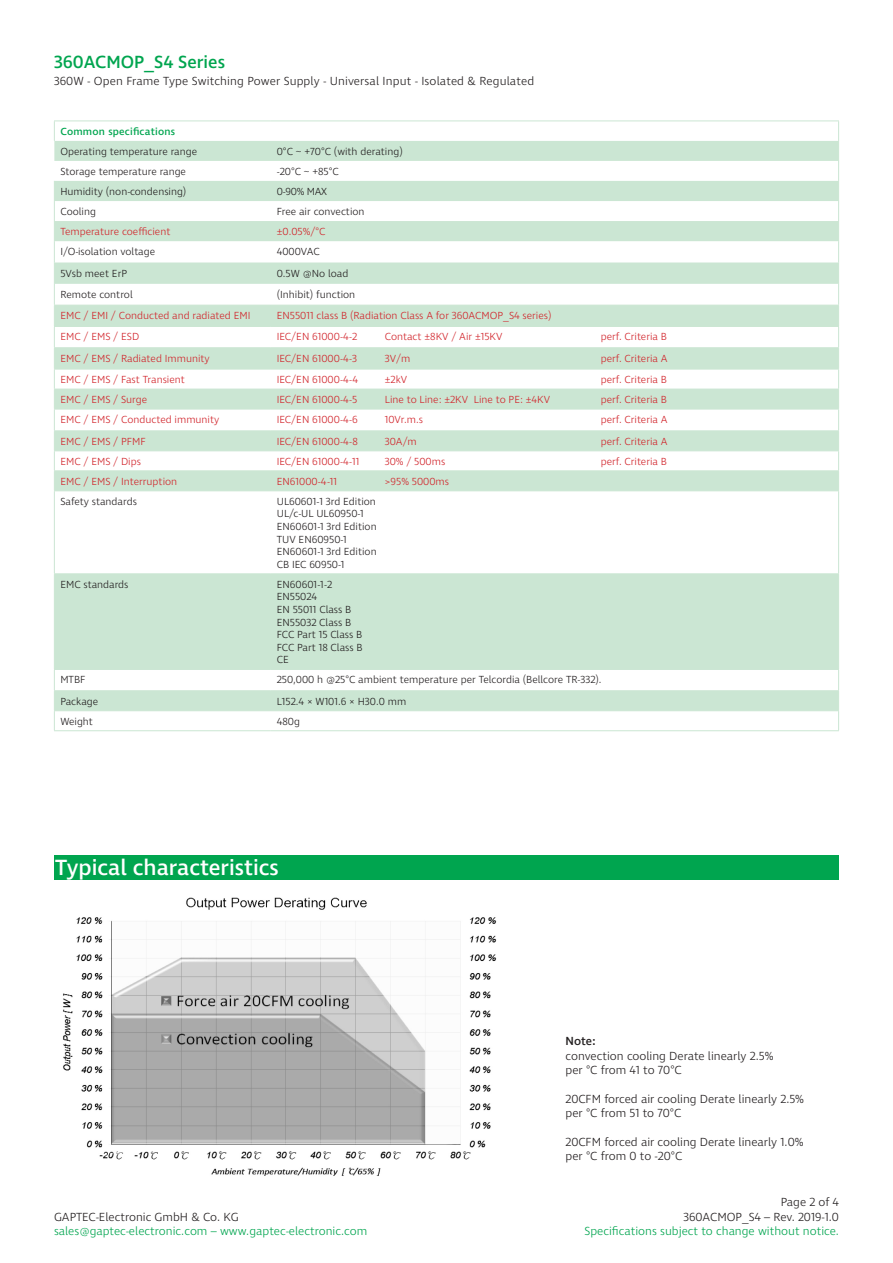
<style>
.page{position:relative;width:893px;height:1263px;background:#fff}
.page>*{position:absolute;margin:0;border:0;box-sizing:border-box;transform-origin:0 0}
.t1{font:500 22.5px "Ingra";color:#fff}
.t2{font:500 18px "Ingra";color:#00a54f}
.t3{font:300 12px/14.4px "Ingra";color:#231f20;text-align:right}
.t4{font:300 12px "Ingra";color:#00a54f}
.t5{font:500 12px "Ingra";color:#231f20}
.t6{font:300 10.5px "Ingra";color:#d1232a}
.t7{font:300 10.5px "Ingra";color:#231f20}
.t8{font:500 10.5px "Ingra";letter-spacing:.02em;color:#00a54f}
</style>
<div class="page">
<svg style="left:54px;top:141px;width:784px;height:569px;fill:#cbe6d3"></svg>
<svg style="left:54px;top:122px;width:1px;height:19px"></svg>
<hr style="left:54px;top:121px;width:217px;height:1px;background:#cbe6d3">
<hr style="left:271px;top:121px;width:568px;height:1px;background:#cbe6d3">
<hr style="left:54px;top:305px;width:217px;height:1px;background:#cbe6d3">
<hr style="left:271px;top:305px;width:568px;height:1px;background:#cbe6d3">
<hr style="left:54px;top:326px;width:217px;height:1px;background:#cbe6d3">
<hr style="left:54px;top:347px;width:217px;height:1px;background:#cbe6d3">
<hr style="left:54px;top:369px;width:217px;height:1px;background:#cbe6d3">
<hr style="left:54px;top:389px;width:217px;height:1px;background:#cbe6d3">
<hr style="left:271px;top:326px;width:568px;height:1px;background:#cbe6d3">
<hr style="left:271px;top:347px;width:568px;height:1px;background:#cbe6d3">
<hr style="left:271px;top:369px;width:568px;height:1px;background:#cbe6d3">
<hr style="left:271px;top:389px;width:568px;height:1px;background:#cbe6d3">
<hr style="left:54px;top:409px;width:217px;height:1px;background:#cbe6d3">
<hr style="left:271px;top:409px;width:568px;height:1px;background:#cbe6d3">
<hr style="left:54px;top:430px;width:217px;height:1px;background:#cbe6d3">
<hr style="left:271px;top:430px;width:568px;height:1px;background:#cbe6d3">
<svg style="left:54px;top:181px;width:1px;height:309px"></svg>
<hr style="left:54px;top:450px;width:217px;height:1px;background:#cbe6d3">
<hr style="left:54px;top:470px;width:217px;height:1px;background:#cbe6d3">
<hr style="left:271px;top:450px;width:568px;height:1px;background:#cbe6d3">
<hr style="left:271px;top:470px;width:568px;height:1px;background:#cbe6d3">
<svg style="left:838px;top:121px;width:1px;height:369px"></svg>
<hr style="left:54px;top:491px;width:1px;height:82px;background:#cbe6d3">
<hr style="left:54px;top:574px;width:1px;height:95px;background:#cbe6d3">
<hr style="left:54px;top:490px;width:217px;height:1px;background:#cbe6d3">
<hr style="left:271px;top:490px;width:568px;height:1px;background:#cbe6d3">
<hr style="left:838px;top:491px;width:1px;height:82px;background:#cbe6d3">
<hr style="left:838px;top:574px;width:1px;height:95px;background:#cbe6d3">
<svg style="left:54px;top:670px;width:1px;height:60px"></svg>
<hr style="left:54px;top:573px;width:217px;height:1px;background:#cbe6d3">
<hr style="left:54px;top:669px;width:217px;height:1px;background:#cbe6d3">
<hr style="left:54px;top:690px;width:217px;height:1px;background:#cbe6d3">
<hr style="left:54px;top:710px;width:217px;height:1px;background:#cbe6d3">
<hr style="left:54px;top:730px;width:217px;height:1px;background:#cbe6d3">
<svg style="left:838px;top:670px;width:1px;height:60px"></svg>
<hr style="left:271px;top:573px;width:568px;height:1px;background:#cbe6d3">
<hr style="left:271px;top:669px;width:568px;height:1px;background:#cbe6d3">
<hr style="left:271px;top:690px;width:568px;height:1px;background:#cbe6d3">
<hr style="left:271px;top:710px;width:568px;height:1px;background:#cbe6d3">
<hr style="left:271px;top:730px;width:568px;height:1px;background:#cbe6d3">
<img style="left:63px;top:897px;width:434px;height:279px">
<div style="left:54px;top:855px;width:785px;height:25px;background:#00a54f"></div>
<h2 class="t2" style="left:54px;top:50px;width:173px">360ACMOP_S4 Series</h2>
<p class="t3" style="left:54px;top:75px;width:482px">360W - Open Frame Type Switching Power Supply - Universal Input - Isolated &amp; Regulated</p>
<p class="t8" style="left:60px;top:125px;width:116px">Common specifications</p>
<p class="t7" style="left:60px;top:145px;width:138px">Operating temperature range</p>
<p class="t7" style="left:277px;top:145px;width:127px">0°C ~ +70°C (with derating)</p>
<p class="t7" style="left:60px;top:165px;width:127px">Storage temperature range</p>
<p class="t7" style="left:277px;top:165px;width:64px">-20°C ~ +85°C</p>
<p class="t7" style="left:60px;top:185px;width:128px">Humidity (non-condensing)</p>
<p class="t7" style="left:277px;top:185px;width:52px">0-90% MAX</p>
<p class="t7" style="left:60px;top:205px;width:37px">Cooling</p>
<p class="t7" style="left:277px;top:205px;width:89px">Free air convection</p>
<p class="t6" style="left:60px;top:225px;width:112px">Temperature coefficient</p>
<p class="t6" style="left:277px;top:225px;width:50px">±0.05%/°C</p>
<p class="t7" style="left:60px;top:245px;width:96px">I/O-isolation voltage</p>
<p class="t7" style="left:277px;top:245px;width:44px">4000VAC</p>
<p class="t7" style="left:60px;top:266px;width:68px">5Vsb meet ErP</p>
<p class="t7" style="left:277px;top:266px;width:73px">0.5W @No load</p>
<p class="t7" style="left:60px;top:288px;width:74px">Remote control</p>
<p class="t7" style="left:277px;top:288px;width:80px">(Inhibit) function</p>
<p class="t6" style="left:60px;top:309px;width:192px">EMC / EMI / Conducted and radiated EMI</p>
<p class="t6" style="left:277px;top:309px;width:276px">EN55011 class B (Radiation Class A for 360ACMOP_S4 series)</p>
<p class="t6" style="left:60px;top:330px;width:80px">EMC / EMS / ESD</p>
<p class="t6" style="left:277px;top:330px;width:82px">IEC/EN 61000-4-2</p>
<p class="t6" style="left:385px;top:330px;width:119px">Contact ±8KV / Air ±15KV</p>
<p class="t6" style="left:601px;top:330px;width:68px">perf. Criteria B</p>
<p class="t6" style="left:60px;top:352px;width:151px">EMC / EMS / Radiated Immunity</p>
<p class="t6" style="left:277px;top:352px;width:82px">IEC/EN 61000-4-3</p>
<p class="t6" style="left:385px;top:352px;width:27px">3V/m</p>
<p class="t6" style="left:601px;top:352px;width:68px">perf. Criteria A</p>
<p class="t6" style="left:60px;top:373px;width:126px">EMC / EMS / Fast Transient</p>
<p class="t6" style="left:277px;top:373px;width:83px">IEC/EN 61000-4-4</p>
<p class="t6" style="left:385px;top:373px;width:24px">±2kV</p>
<p class="t6" style="left:601px;top:373px;width:68px">perf. Criteria B</p>
<p class="t6" style="left:60px;top:393px;width:88px">EMC / EMS / Surge</p>
<p class="t6" style="left:277px;top:393px;width:82px">IEC/EN 61000-4-5</p>
<p class="t6" style="left:385px;top:393px;width:167px">Line to Line: ±2KV Line to PE: ±4KV</p>
<p class="t6" style="left:601px;top:393px;width:68px">perf. Criteria B</p>
<p class="t6" style="left:60px;top:413px;width:160px">EMC / EMS / Conducted immunity</p>
<p class="t6" style="left:277px;top:413px;width:83px">IEC/EN 61000-4-6</p>
<p class="t6" style="left:385px;top:413px;width:40px">10Vr.m.s</p>
<p class="t6" style="left:601px;top:413px;width:68px">perf. Criteria A</p>
<p class="t6" style="left:60px;top:435px;width:87px">EMC / EMS / PFMF</p>
<p class="t6" style="left:277px;top:435px;width:83px">IEC/EN 61000-4-8</p>
<p class="t6" style="left:385px;top:435px;width:34px">30A/m</p>
<p class="t6" style="left:601px;top:435px;width:68px">perf. Criteria A</p>
<p class="t6" style="left:60px;top:455px;width:82px">EMC / EMS / Dips</p>
<p class="t6" style="left:277px;top:455px;width:84px">IEC/EN 61000-4-11</p>
<p class="t6" style="left:385px;top:455px;width:62px">30% / 500ms</p>
<p class="t6" style="left:601px;top:455px;width:68px">perf. Criteria B</p>
<p class="t6" style="left:60px;top:475px;width:118px">EMC / EMS / Interruption</p>
<p class="t6" style="left:277px;top:475px;width:62px">EN61000-4-11</p>
<p class="t6" style="left:385px;top:475px;width:66px">&gt;95% 5000ms</p>
<p class="t7" style="left:60px;top:495px;width:78px">Safety standards</p>
<p class="t7" style="left:277px;top:495px;width:101px">UL60601-1 3rd Edition</p>
<p class="t7" style="left:277px;top:507px;width:89px">UL/c-UL UL60950-1</p>
<p class="t7" style="left:277px;top:520px;width:101px">EN60601-1 3rd Edition</p>
<p class="t7" style="left:277px;top:533px;width:72px">TUV EN60950-1</p>
<p class="t7" style="left:277px;top:545px;width:101px">EN60601-1 3rd Edition</p>
<p class="t7" style="left:277px;top:558px;width:69px">CB IEC 60950-1</p>
<p class="t7" style="left:60px;top:578px;width:70px">EMC standards</p>
<p class="t7" style="left:277px;top:578px;width:57px">EN60601-1-2</p>
<p class="t7" style="left:277px;top:590px;width:42px">EN55024</p>
<p class="t7" style="left:277px;top:603px;width:76px">EN 55011 Class B</p>
<p class="t7" style="left:277px;top:616px;width:76px">EN55032 Class B</p>
<p class="t7" style="left:277px;top:628px;width:87px">FCC Part 15 Class B</p>
<p class="t7" style="left:277px;top:641px;width:87px">FCC Part 18 Class B</p>
<p class="t7" style="left:277px;top:653px;width:14px">CE</p>
<p class="t7" style="left:60px;top:673px;width:27px">MTBF</p>
<p class="t7" style="left:277px;top:673px;width:326px">250,000 h @25°C ambient temperature per Telcordia (Bellcore TR-332).</p>
<p class="t7" style="left:60px;top:695px;width:39px">Package</p>
<p class="t7" style="left:277px;top:695px;width:131px">L152.4 × W101.6 × H30.0 mm</p>
<p class="t7" style="left:60px;top:715px;width:34px">Weight</p>
<p class="t7" style="left:277px;top:715px;width:25px">480g</p>
<p class="t1" style="left:55px;top:853px;width:225px">Typical characteristics</p>
<p class="t3" style="left:54px;top:1210px;width:186px">GAPTEC-Electronic GmbH &amp; Co. KG</p>
<p class="t4" style="left:54px;top:1223px;width:315px">sales@gaptec-electronic.com – www.gaptec-electronic.com</p>
<p class="t5" style="left:566px;top:1034px;width:32px">Note:</p>
<p class="t3" style="left:566px;top:1049px;width:209px">convection cooling Derate linearly 2.5%</p>
<p class="t3" style="left:566px;top:1063px;width:118px">per °C from 41 to 70°C</p>
<p class="t3" style="left:566px;top:1092px;width:240px">20CFM forced air cooling Derate linearly 2.5%</p>
<p class="t3" style="left:566px;top:1106px;width:117px">per °C from 51 to 70°C</p>
<p class="t3" style="left:566px;top:1135px;width:240px">20CFM forced air cooling Derate linearly 1.0%</p>
<p class="t3" style="left:566px;top:1150px;width:118px">per °C from 0 to -20°C</p>
<p class="t3" style="left:683px;top:1195px;width:157px">Page 2 of 4<br>360ACMOP_S4 – Rev. 2019-1.0</p>
<p class="t4" style="left:585px;top:1223px;width:256px">Specifications subject to change without notice.</p>
</div>
